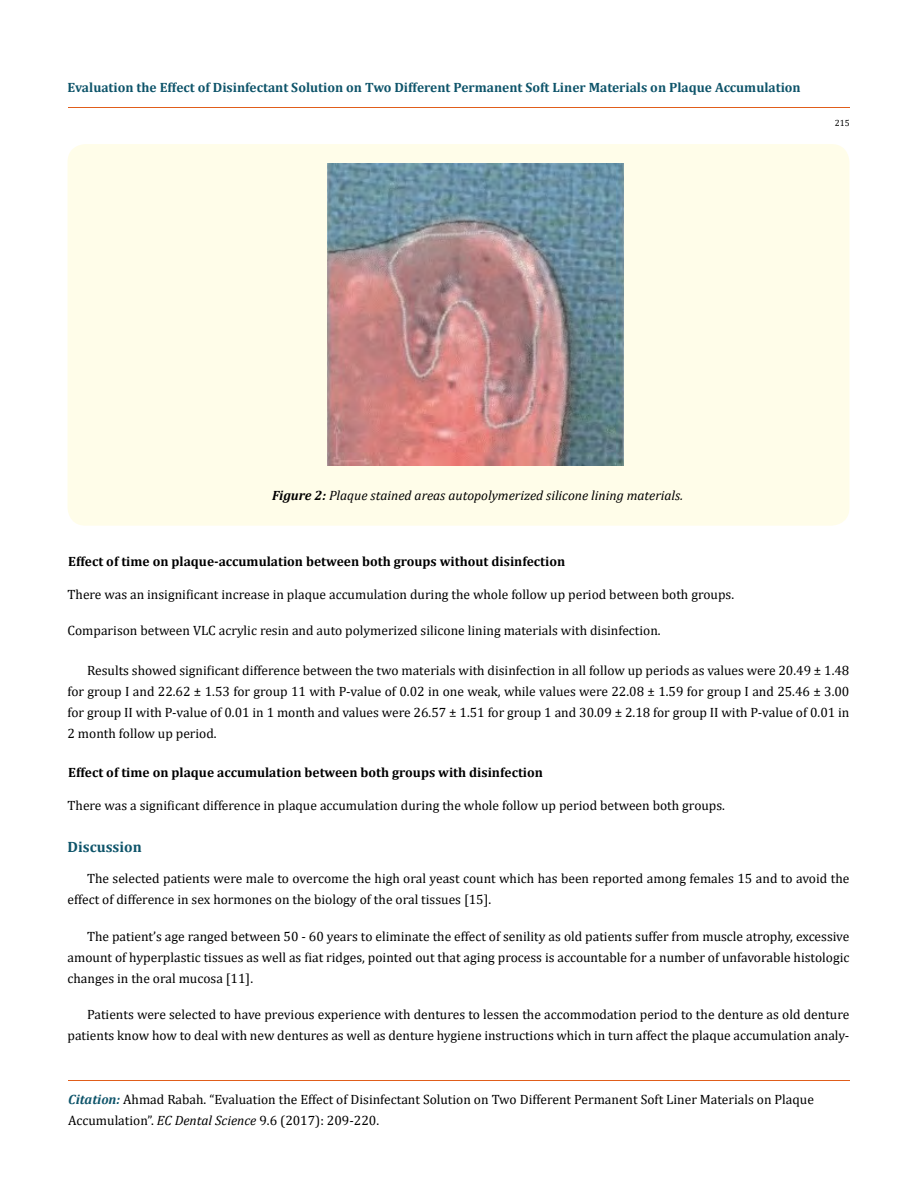
<style>
.page{position:relative;width:917px;height:1190px;background:#fff}
.page>*{position:absolute;margin:0;border:0;box-sizing:border-box;transform-origin:0 0}
.t1{font:700 15px "Cambria";color:#0e546a}
.t2{font:13.5px/21px "Cambria";color:#000}
.t3{font:700 13.5px "Cambria";color:#000}
.t4{font:700 13.5px "Cambria";color:#0e546a}
.t5{font:italic 13.5px "Cambria";color:#000}
.t6{font:9px "Cambria";color:#000}
.s1{font-weight:700}
.s2{font-weight:700;font-style:italic;color:#0e546a}
.s3{font-style:italic}
</style>
<div class="page">
<hr style="left:68px;top:108px;width:781px;height:1px;background:#e05d1a">
<hr style="left:68px;top:1080px;width:781px;height:1px;background:#e05d1a">
<div style="left:68px;top:144px;width:781px;height:381px;background:#fffde9;border-radius:18px"></div>
<img style="left:327px;top:164px;width:296px;height:301px">
<p class="t4" style="left:68px;top:77px;width:734px">Evaluation the Effect of Disinfectant Solution on Two Different Permanent Soft Liner Materials on Plaque Accumulation</p>
<p class="t6" style="left:834px;top:118px;width:16px">215</p>
<p class="t5" style="left:272px;top:485px;width:412px"><span class="s1">Figure 2:</span> Plaque stained areas autopolymerized silicone lining materials.</p>
<p class="t3" style="left:68px;top:552px;width:498px">Effect of time on plaque-accumulation between both groups without disinfection</p>
<p class="t2" style="left:68px;top:584px;width:668px">There was an insignificant increase in plaque accumulation during the whole follow up period between both groups.</p>
<p class="t2" style="left:68px;top:620px;width:594px">Comparison between VLC acrylic resin and auto polymerized silicone lining materials with disinfection.</p>
<p class="t2" style="left:68px;top:660px;width:783px;text-align:justify;text-indent:19px">Results showed significant difference between the two materials with disinfection in all follow up periods as values were 20.49 ± 1.48 for group I and 22.62 ± 1.53 for group 11 with P-value of 0.02 in one weak, while values were 22.08 ± 1.59 for group I and 25.46 ± 3.00 for group II with P-value of 0.01 in 1 month and values were 26.57 ± 1.51 for group 1 and 30.09 ± 2.18 for group II with P-value of 0.01 in 2 month follow up period.</p>
<p class="t3" style="left:68px;top:763px;width:476px">Effect of time on plaque accumulation between both groups with disinfection</p>
<p class="t2" style="left:68px;top:795px;width:659px">There was a significant difference in plaque accumulation during the whole follow up period between both groups.</p>
<p class="t1" style="left:68px;top:836px;width:76px">Discussion</p>
<p class="t2" style="left:68px;top:867px;width:783px;text-indent:19px">The selected patients were male to overcome the high oral yeast count which has been reported among females 15 and to avoid the effect of difference in sex hormones on the biology of the oral tissues [15].</p>
<p class="t2" style="left:68px;top:925px;width:783px;text-align:justify;text-indent:19px">The patient’s age ranged between 50 - 60 years to eliminate the effect of senility as old patients suffer from muscle atrophy, excessive amount of hyperplastic tissues as well as fiat ridges, pointed out that aging process is accountable for a number of unfavorable histologic changes in the oral mucosa [11].</p>
<p class="t2" style="left:68px;top:1004px;width:783px;text-align:right">Patients were selected to have previous experience with dentures to lessen the accommodation period to the denture as old denture patients know how to deal with new dentures as well as denture hygiene instructions which in turn affect the plaque accumulation analy-</p>
<p class="t2" style="left:68px;top:1089px;width:747px"><span class="s2">Citation:</span> Ahmad Rabah. “Evaluation the Effect of Disinfectant Solution on Two Different Permanent Soft Liner Materials on Plaque<br>Accumulation”. <span class="s3">EC Dental Science</span> 9.6 (2017): 209-220.</p>
</div>
